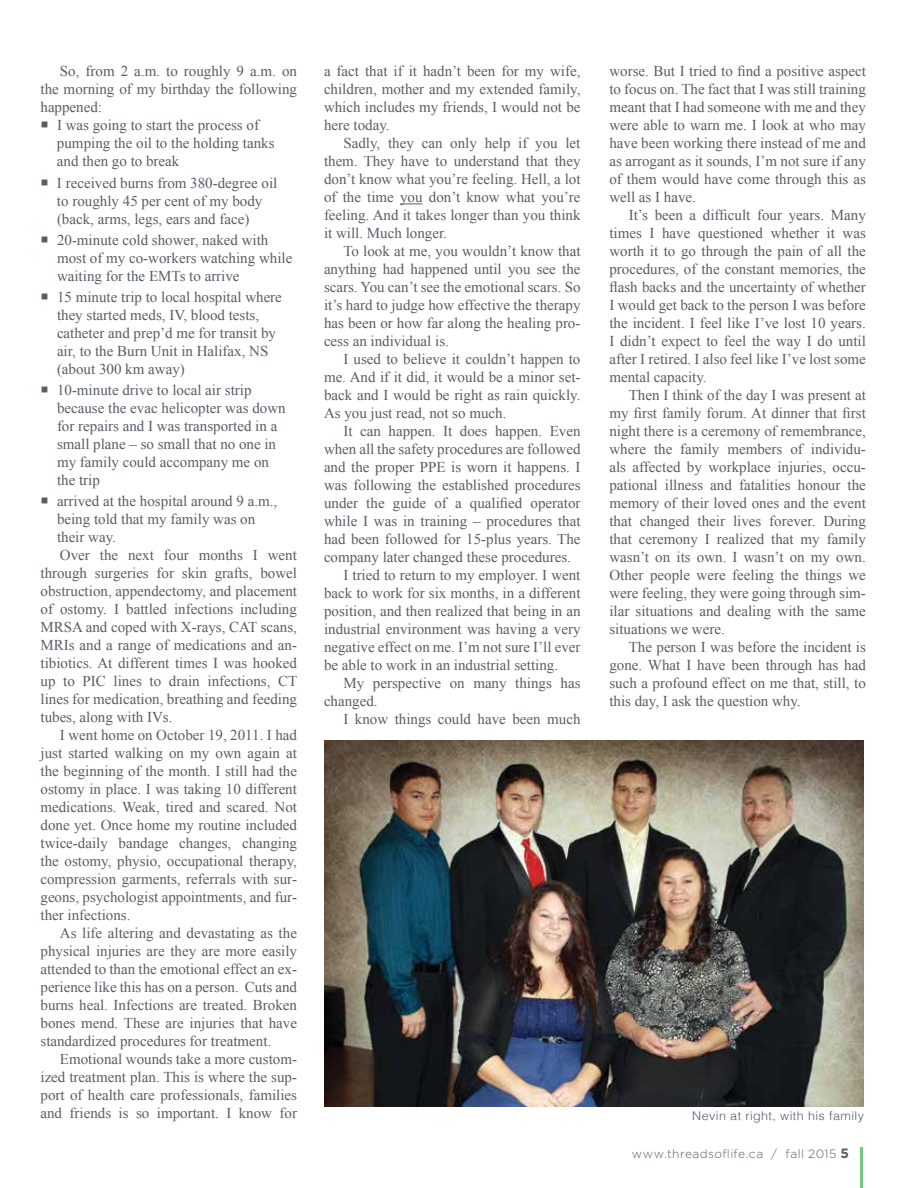
<style>
.page{position:relative;width:918px;height:1188px;background:#fff}
.page>*{position:absolute;margin:0;border:0;box-sizing:border-box;transform-origin:0 0}
.t1{font:15px/18px "Times New Roman";color:#565e66;text-align:justify}
.t2{font:300 12px "Gotham";letter-spacing:.035em;color:#565e66}
.t3{font:300 12px "Helvetica";letter-spacing:.03em;color:#565e66;scale:1.05 1}
.s1{font-weight:700;font-size:13.5px}
</style>
<div class="page">
<hr style="left:860px;top:1148px;width:3px;height:40px;background:#78c480">
<svg style="left:400px;top:204px;width:23px;height:1px"></svg>
<img style="left:324px;top:741px;width:540px;height:366px">
<p class="t1" style="left:60px;top:62px;width:239px">So, from 2 a.m. to roughly 9 a.m. on</p>
<p class="t1" style="left:40px;top:80px;width:258px">the morning of my birthday the following</p>
<p class="t1" style="left:40px;top:98px;width:63px">happened:</p>
<p class="t1" style="left:57px;top:116px;width:204px">I was going to start the process of</p>
<p class="t1" style="left:57px;top:134px;width:219px">pumping the oil to the holding tanks</p>
<p class="t1" style="left:57px;top:152px;width:124px">and then go to break</p>
<p class="t1" style="left:57px;top:173px;width:222px;text-align:left">I received burns from 380-degree oil to roughly 45 per cent of my body (back, arms, legs, ears and face)</p>
<p class="t1" style="left:57px;top:231px;width:237px;text-align:left">20-minute cold shower, naked with most of my co-workers watching while waiting for the EMTs to arrive</p>
<p class="t1" style="left:57px;top:288px;width:226px;text-align:left">15 minute trip to local hospital where they started meds, IV, blood tests, catheter and prep’d me for transit by air, to the Burn Unit in Halifax, NS (about 300 km away)</p>
<p class="t1" style="left:57px;top:381px;width:230px;text-align:left">10-minute drive to local air strip because the evac helicopter was down for repairs and I was transported in a small plane – so small that no one in my family could accompany me on the trip</p>
<p class="t1" style="left:57px;top:492px;width:222px">arrived at the hospital around 9 a.m.,</p>
<p class="t1" style="left:57px;top:510px;width:200px">being told that my family was on</p>
<p class="t1" style="left:57px;top:528px;width:61px">their way.</p>
<p class="t1" style="left:60px;top:546px;width:239px">Over the next four months I went</p>
<p class="t1" style="left:41px;top:564px;width:258px">through surgeries for skin grafts, bowel</p>
<p class="t1" style="left:41px;top:582px;width:258px">obstruction, appendectomy, and placement</p>
<p class="t1" style="left:41px;top:600px;width:258px">of ostomy. I battled infections including</p>
<p class="t1" style="left:41px;top:618px;width:258px">MRSA and coped with X-rays, CAT scans,</p>
<p class="t1" style="left:41px;top:636px;width:258px">MRIs and a range of medications and an-</p>
<p class="t1" style="left:41px;top:654px;width:258px">tibiotics. At different times I was hooked</p>
<p class="t1" style="left:41px;top:672px;width:258px">up to PIC lines to drain infections, CT</p>
<p class="t1" style="left:41px;top:690px;width:258px">lines for medication, breathing and feeding</p>
<p class="t1" style="left:41px;top:708px;width:134px">tubes, along with IVs.</p>
<p class="t1" style="left:60px;top:726px;width:239px">I went home on October 19, 2011. I had</p>
<p class="t1" style="left:41px;top:744px;width:258px">just started walking on my own again at</p>
<p class="t1" style="left:41px;top:762px;width:258px">the beginning of the month. I still had the</p>
<p class="t1" style="left:41px;top:780px;width:258px">ostomy in place. I was taking 10 different</p>
<p class="t1" style="left:41px;top:798px;width:258px">medications. Weak, tired and scared. Not</p>
<p class="t1" style="left:41px;top:816px;width:258px">done yet. Once home my routine included</p>
<p class="t1" style="left:41px;top:834px;width:258px">twice-daily bandage changes, changing</p>
<p class="t1" style="left:41px;top:852px;width:258px">the ostomy, physio, occupational therapy,</p>
<p class="t1" style="left:41px;top:870px;width:258px">compression garments, referrals with sur-</p>
<p class="t1" style="left:41px;top:888px;width:258px">geons, psychologist appointments, and fur-</p>
<p class="t1" style="left:41px;top:906px;width:91px">ther infections.</p>
<p class="t1" style="left:60px;top:924px;width:239px">As life altering and devastating as the</p>
<p class="t1" style="left:41px;top:942px;width:258px">physical injuries are they are more easily</p>
<p class="t1" style="left:41px;top:960px;width:258px">attended to than the emotional effect an ex-</p>
<p class="t1" style="left:41px;top:978px;width:258px">perience like this has on a person. Cuts and</p>
<p class="t1" style="left:41px;top:996px;width:258px">burns heal. Infections are treated. Broken</p>
<p class="t1" style="left:41px;top:1014px;width:258px">bones mend. These are injuries that have</p>
<p class="t1" style="left:41px;top:1032px;width:232px">standardized procedures for treatment.</p>
<p class="t1" style="left:60px;top:1050px;width:239px">Emotional wounds take a more custom-</p>
<p class="t1" style="left:41px;top:1068px;width:258px">ized treatment plan. This is where the sup-</p>
<p class="t1" style="left:41px;top:1086px;width:258px">port of health care professionals, families</p>
<p class="t1" style="left:41px;top:1104px;width:258px">and friends is so important. I know for</p>
<p class="t1" style="left:324px;top:62px;width:258px">a fact that if it hadn’t been for my wife, children, mother and my extended family, which includes my friends, I would not be here today.</p>
<p class="t1" style="left:324px;top:134px;width:258px;text-indent:19px">Sadly, they can only help if you let them. They have to understand that they don’t know what you’re feeling. Hell, a lot of the time you don’t know what you’re feeling. And it takes longer than you think it will. Much longer.</p>
<p class="t1" style="left:324px;top:242px;width:258px;text-indent:19px">To look at me, you wouldn’t know that anything had happened until you see the scars. You can’t see the emotional scars. So it’s hard to judge how effective the therapy has been or how far along the healing pro&shy;cess an individual is.</p>
<p class="t1" style="left:324px;top:350px;width:258px;text-indent:19px">I used to believe it couldn’t happen to me. And if it did, it would be a minor set&shy;back and I would be right as rain quickly.<br>As you just read, not so much.</p>
<p class="t1" style="left:343px;top:422px;width:239px">It can happen. It does happen. Even</p>
<p class="t1" style="left:324px;top:440px;width:258px">when all the safety procedures are followed</p>
<p class="t1" style="left:324px;top:458px;width:258px">and the proper PPE is worn it happens. I</p>
<p class="t1" style="left:324px;top:476px;width:258px">was following the established procedures</p>
<p class="t1" style="left:324px;top:494px;width:258px">under the guide of a qualified operator</p>
<p class="t1" style="left:324px;top:512px;width:258px">while I was in training – procedures that</p>
<p class="t1" style="left:324px;top:530px;width:258px">had been followed for 15-plus years. The</p>
<p class="t1" style="left:324px;top:548px;width:249px">company later changed these procedures.</p>
<p class="t1" style="left:343px;top:566px;width:239px">I tried to return to my employer. I went</p>
<p class="t1" style="left:324px;top:584px;width:258px">back to work for six months, in a different</p>
<p class="t1" style="left:324px;top:602px;width:258px">position, and then realized that being in an</p>
<p class="t1" style="left:324px;top:620px;width:258px">industrial environment was having a very</p>
<p class="t1" style="left:324px;top:638px;width:258px">negative effect on me. I’m not sure I’ll ever</p>
<p class="t1" style="left:324px;top:656px;width:236px">be able to work in an industrial setting.</p>
<p class="t1" style="left:343px;top:674px;width:239px">My perspective on many things has</p>
<p class="t1" style="left:324px;top:692px;width:55px">changed.</p>
<p class="t1" style="left:343px;top:710px;width:239px">I know things could have been much</p>
<p class="t1" style="left:609px;top:62px;width:258px">worse. But I tried to find a positive aspect to focus on. The fact that I was still training meant that I had someone with me and they were able to warn me. I look at who may have been working there instead of me and as arrogant as it sounds, I’m not sure if any of them would have come through this as well as I have.</p>
<p class="t1" style="left:609px;top:206px;width:258px;text-indent:19px">It’s been a difficult four years. Many times I have questioned whether it was worth it to go through the pain of all the procedures, of the constant memories, the flash backs and the uncertainty of whether I would get back to the person I was before the incident. I feel like I’ve lost 10 years.<br>I didn’t expect to feel the way I do until after I retired. I also feel like I’ve lost some mental capacity.</p>
<p class="t1" style="left:609px;top:386px;width:258px;text-indent:19px">Then I think of the day I was present at my first family forum. At dinner that first night there is a ceremony of remembrance, where the family members of individu&shy;als affected by workplace injuries, occu&shy;pational illness and fatalities honour the memory of their loved ones and the event that changed their lives forever. During that ceremony I realized that my family wasn’t on its own. I wasn’t on my own.<br>Other people were feeling the things we were feeling, they were going through sim&shy;ilar situations and dealing with the same situations we were.</p>
<p class="t1" style="left:609px;top:638px;width:258px;text-indent:19px">The person I was before the incident is gone. What I have been through has had such a profound effect on me that, still, to this day, I ask the question why.</p>
<p class="t3" style="left:692px;top:1106px;width:165px">Nevin at right, with his family</p>
<p class="t2" style="left:632px;top:1146px;width:219px">www.threadsoflife.ca / fall 2015 <span class="s1">5</span></p>
</div>
